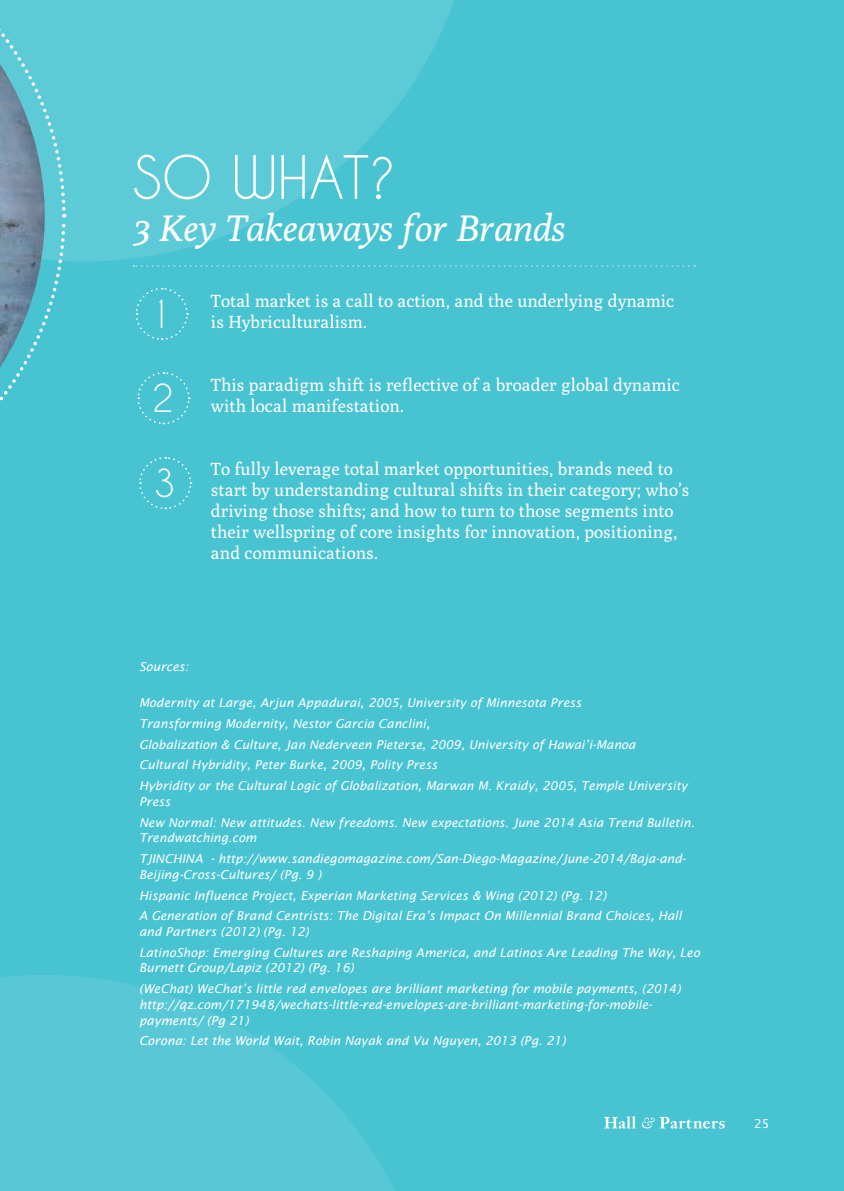
<style>
.page{position:relative;width:844px;height:1191px;background:#fff}
.page>*{position:absolute;margin:0;border:0;box-sizing:border-box;transform-origin:0 0}
.t1{font:56px "Caviar Dreams";color:#fff}
.t2{font:italic 36.75px "Poly";color:#fff}
.t3{font:36.23px "Caviar Dreams";color:#fff}
.t4{font:17.5px/21px "Poly";color:#fff}
.t5{font:italic 12.25px/20.7px "Lucida Sans";color:#fff}
.t6{font:12.25px "Lucida Sans";color:#fff}
</style>
<div class="page">
<div style="left:0;top:0;width:843px;height:1191px;background:#47c3d2"></div>
<svg style="left:133px;top:265px;width:552px;height:2px"></svg>
<svg style="left:604px;top:1116px;width:120px;height:12px"></svg>
<svg style="left:0;top:262px;width:62px;height:139px"></svg>
<svg style="left:0;top:975px;width:395px;height:216px;fill:#59c8d6"></svg>
<svg style="left:0;top:0;width:454px;height:262px;fill:#5ccad7"></svg>
<img style="left:0;top:64px;width:45px;height:303px">
<svg style="left:135px;top:287px;width:54px;height:53px"></svg>
<svg style="left:137px;top:372px;width:53px;height:53px"></svg>
<svg style="left:139px;top:457px;width:53px;height:53px"></svg>
<h1 class="t1" style="left:133px;top:144px;width:264px">SO WHAT?</h1>
<h2 class="t2" style="left:133px;top:205px;width:434px">3 Key Takeaways for Brands</h2>
<h3 class="t3" style="left:150px;top:292px;width:24px">1</h3>
<h3 class="t3" style="left:152px;top:377px;width:24px">2</h3>
<h3 class="t3" style="left:153px;top:462px;width:24px">3</h3>
<h3 class="t4" style="left:211px;top:290px;width:465px">Total market is a call to action, and the underlying dynamic is Hybriculturalism.</h3>
<h3 class="t4" style="left:211px;top:374px;width:470px">This paradigm shift is reflective of a broader global dynamic with local manifestation.</h3>
<p class="t4" style="left:211px;top:458px;width:480px">To fully leverage total market opportunities, brands need to start by understanding cultural shifts in their category; who’s driving those shifts; and how to turn to those segments into their wellspring of core insights for innovation, positioning, and communications.</p>
<p class="t5" style="left:139px;top:656px;width:51px">Sources:</p>
<p class="t5" style="left:139px;top:692px;width:549px">Modernity at Large, Arjun Appadurai, 2005, University of Minnesota Press<br>Transforming Modernity, Nestor Garcia Canclini,<br>Globalization &amp; Culture, Jan Nederveen Pieterse, 2009, University of Hawai’i-Manoa<br>Cultural Hybridity, Peter Burke, 2009, Polity Press<br>Hybridity or the Cultural Logic of Globalization, Marwan M. Kraidy, 2005, Temple University</p>
<p class="t5" style="left:139px;top:791px;width:556px">Press<br>New Normal: New attitudes. New freedoms. New expectations. June 2014 Asia Trend Bulletin.</p>
<p class="t5" style="left:139px;top:827px;width:548px">Trendwatching.com<br>TJINCHINA - http://www.sandiegomagazine.com/San-Diego-Magazine/June-2014/Baja-and-</p>
<p class="t5" style="left:139px;top:864px;width:544px">Beijing-Cross-Cultures/ (Pg. 9 )<br>Hispanic Influence Project, Experian Marketing Services &amp; Wing (2012) (Pg. 12)<br>A Generation of Brand Centrists: The Digital Era’s Impact On Millennial Brand Choices, Hall</p>
<p class="t5" style="left:139px;top:921px;width:562px">and Partners (2012) (Pg. 12)<br>LatinoShop: Emerging Cultures are Reshaping America, and Latinos Are Leading The Way, Leo</p>
<p class="t5" style="left:139px;top:957px;width:543px">Burnett Group/Lapiz (2012) (Pg. 16)<br>(WeChat) WeChat’s little red envelopes are brilliant marketing for mobile payments, (2014)</p>
<p class="t5" style="left:139px;top:996px;width:514px;line-height:15.8px">http://qz.com/171948/wechats-little-red-envelopes-are-brilliant-marketing-for-mobile&shy;payments/ (Pg 21)</p>
<p class="t5" style="left:139px;top:1030px;width:428px">Corona: Let the World Wait, Robin Nayak and Vu Nguyen, 2013 (Pg. 21)</p>
<p class="t6" style="left:753px;top:1117px;width:17px">25</p>
</div>
